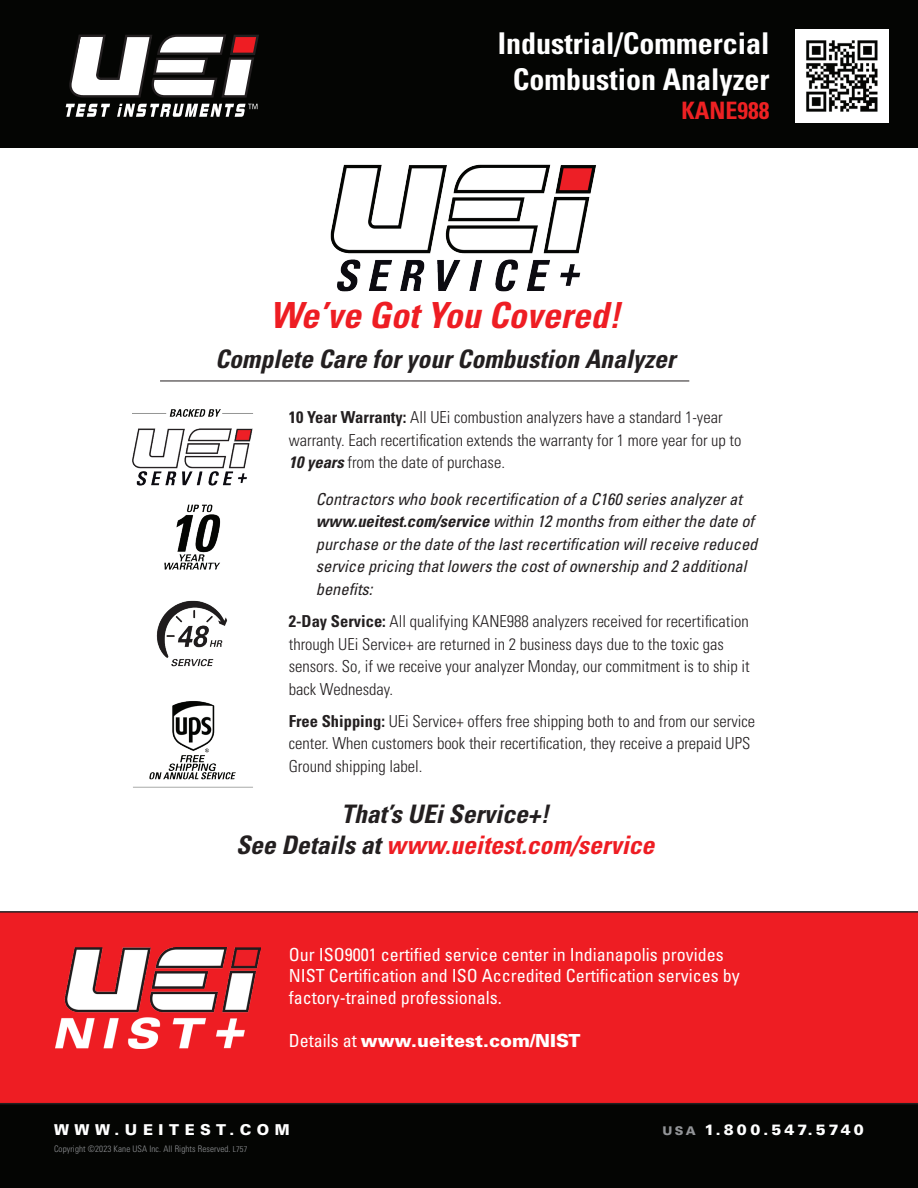
<style>
.page{position:relative;width:918px;height:1188px;background:#fff}
.page>*{position:absolute;margin:0;border:0;box-sizing:border-box;transform-origin:0 0}
.t1{font:italic 700 condensed 36px "Univers LT Std";color:#ee1d23}
.t2{font:700 condensed 30px/36px "Univers LT Std";color:#fff;text-align:center}
.t3{font:italic 700 condensed 25.5px/31.3px "Univers LT Std";color:#231f20;text-align:center}
.t4{font:700 condensed 24px "Univers LT Std";color:#ee2123}
.t5{font:condensed 18px/21.6px "Univers LT Std";color:#fff}
.t6{font:900 18px "Univers LT Std";color:#fff}
.t7{font:300 condensed 16.5px/22.5px "Univers LT Std";color:#231f20}
.t8{font:italic condensed 16.5px/22.5px "Univers LT Std";color:#231f20}
.t9{font:900 15px "Univers LT Std";letter-spacing:.2em;color:#fff}
.t10{font:900 15px "Univers LT Std";letter-spacing:.37em;color:#fff}
.t11{font:300 condensed 9px "Univers LT Std";letter-spacing:.01em;color:#939598}
.s1{font-weight:700}
.s2{font-weight:700;font-style:italic}
.s3{color:#ee1d23}
.s4{font-weight:400;font-stretch:condensed}
.s5{font-size:12px;color:#939598}
.s6{font-size:8.25px}
</style>
<div class="page">
<div style="left:0;top:1104px;width:918px;height:84px;background:#040503"></div>
<div style="left:0;top:0;width:918px;height:148px;background:#040503"></div>
<svg style="left:69px;top:34px;width:190px;height:64px"></svg>
<svg style="left:66px;top:104px;width:192px;height:13px"></svg>
<img style="left:796px;top:29px;width:93px;height:93px">
<hr style="left:160px;top:381px;width:529px;height:1px;background:#231f20">
<img style="left:132px;top:409px;width:121px;height:379px">
<img style="left:330px;top:164px;width:266px;height:128px">
<div style="left:0;top:911px;width:918px;height:193px;background:#ee1d23"></div>
<img style="left:56px;top:948px;width:204px;height:101px">
<h2 class="t2" style="left:498px;top:25px;width:273px">Industrial/Commercial<br>Combustion Analyzer</h2>
<h3 class="t4" style="left:682px;top:95px;width:89px">KANE988</h3>
<h1 class="t1" style="left:270px;top:293px;width:352px">We’ve Got You Covered!</h1>
<h3 class="t3" style="left:215px;top:343px;width:462px">Complete Care for your Combustion Analyzer</h3>
<p class="t7" style="left:289px;top:406px;width:454px"><span class="s1">10 Year Warranty:</span> All UEi combustion analyzers have a standard 1-year warranty. Each recertification extends the warranty for 1 more year for up to<br><span class="s2">10 years</span> from the date of purchase.</p>
<p class="t8" style="left:316px;top:488px;width:443px">Contractors who book recertification of a C160 series analyzer at <span class="s1">www.ueitest.com/service</span> within 12 months from either the date of purchase or the date of the last recertification will receive reduced service pricing that lowers the cost of ownership and 2 additional benefits:</p>
<p class="t7" style="left:289px;top:610px;width:462px"><span class="s1">2-Day Service:</span> All qualifying KANE988 analyzers received for recertification through UEi Service+ are returned in 2 business days due to the toxic gas sensors. So, if we receive your analyzer Monday, our commitment is to ship it back Wednesday.</p>
<p class="t7" style="left:289px;top:710px;width:468px"><span class="s1">Free Shipping:</span> UEi Service+ offers free shipping both to and from our service center. When customers book their recertification, they receive a prepaid UPS<br>Ground shipping label.</p>
<h3 class="t3" style="left:236px;top:798px;width:420px">That’s UEi Service+!<br>See Details at <span class="s3">www.ueitest.com/service</span></h3>
<p class="t5" style="left:289px;top:943px;width:452px">Our ISO9001 certified service center in Indianapolis provides<br>NIST Certification and ISO Accredited Certification services by factory-trained professionals.</p>
<p class="t6" style="left:289px;top:1029px;width:293px"><span class="s4">Details at</span> www.ueitest.com/NIST</p>
<p class="t10" style="left:54px;top:1120px;width:237px">WWW.UEITEST.COM</p>
<p class="t9" style="left:663px;top:1120px;width:203px"><span class="s5">USA</span> 1.800.547.5740</p>
<p class="t11" style="left:54px;top:1143px;width:195px">Copyright ©2023 Kane USA Inc. All Rights Reserved. <span class="s6">L757</span></p>
</div>
